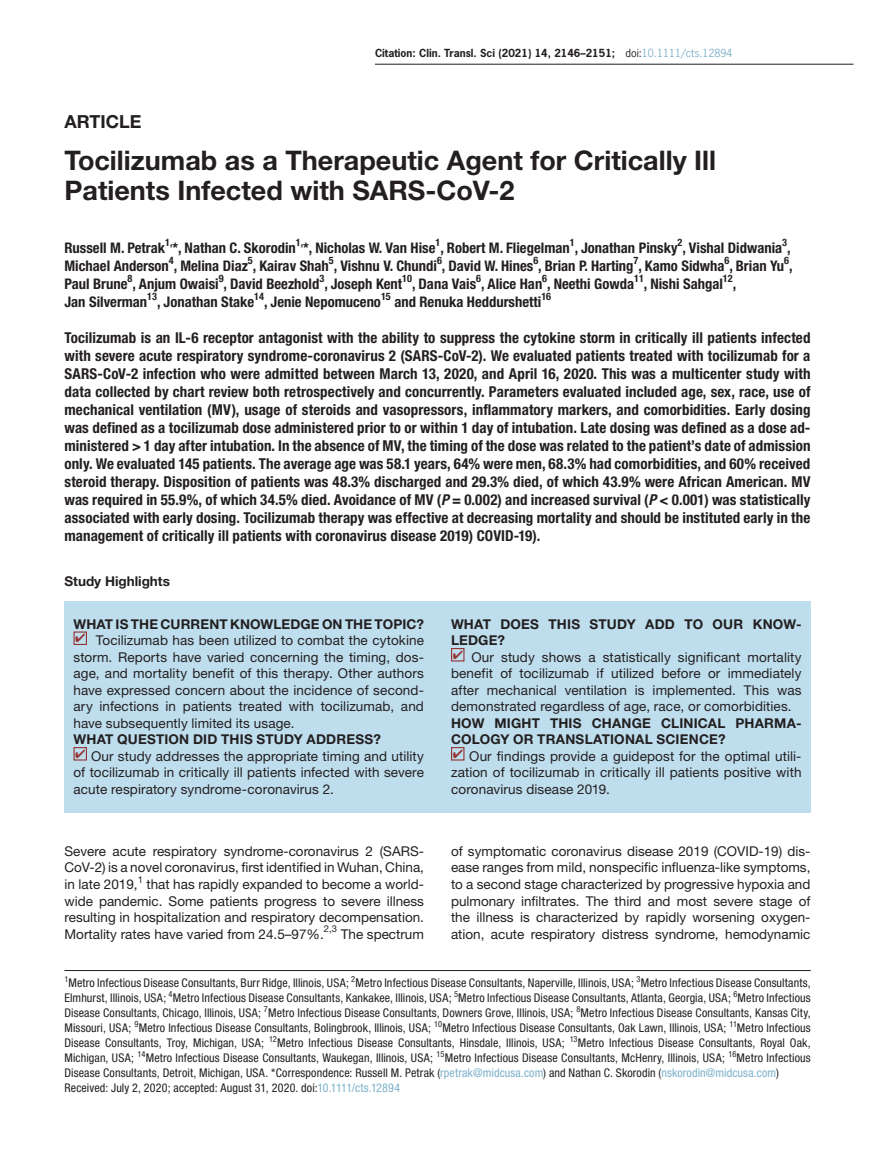
<style>
.page{position:relative;width:891px;height:1175px;background:#fff}
.page>*{position:absolute;margin:0;border:0;box-sizing:border-box;transform-origin:0 0}
.t1{font:700 27px/30px "Helvetica Neue LT Std";color:#231f20}
.t2{font:700 18px "Helvetica Neue LT Std";color:#231f20}
.t3{font:700 condensed 15px/18px "Helvetica Neue LT Std";letter-spacing:.005em;color:#231f20;text-align:justify}
.t4{font:700 condensed 14.7px/18px "Helvetica Neue LT Std";color:#231f20}
.t5{font:13.5px/16.5px "Helvetica Neue LT Std";letter-spacing:.005em;color:#231f20;text-align:justify}
.t6{font:700 13.5px/16.5px "Helvetica Neue LT Std";letter-spacing:.015em;color:#231f20}
.t7{font:condensed 12px/15px "Helvetica Neue LT Std";letter-spacing:.01em;color:#231f20}
.t8{font:700 10.5px "News Gothic Std";color:#231f20}
.t9{font:condensed 8.4px "Helvetica Neue LT Std";color:#231f20}
.s1{font-weight:400}
.s2{font-weight:400;color:#7cb1ca}
.s3{font-style:italic}
.s4{color:#7cb1ca}
</style>
<div class="page">
<hr style="left:375px;top:64px;width:479px;height:1px;background:#231f20">
<hr style="left:64px;top:970px;width:747px;height:1px;background:#231f20">
<div style="left:64px;top:558px;width:747px;height:254px;background:#bedded"></div>
<div style="left:52px;top:555px;width:771px;height:45px;background:#fff"></div>
<div style="left:74px;top:631px;width:13px;height:14px;border:1px solid #943433"></div>
<div style="left:74px;top:747px;width:13px;height:13px;border:1px solid #943433"></div>
<div style="left:451px;top:648px;width:14px;height:13px;border:1px solid #943433"></div>
<div style="left:451px;top:747px;width:14px;height:13px;border:1px solid #943433"></div>
<p class="t8" style="left:375px;top:46px;width:359px">Citation: Clin. Transl. Sci (2021) 14, 2146–2151; <span class="s1">doi:</span><span class="s2">10.1111/cts.12894</span></p>
<h2 class="t2" style="left:64px;top:111px;width:78px">ARTICLE</h2>
<h1 class="t1" style="left:64px;top:145px;width:653px">Tocilizumab as a Therapeutic Agent for Critically Ill<br>Patients Infected with SARS-CoV-2</h1>
<p class="t4" style="left:64px;top:238px;width:730px">Russell M. Petrak<sup>1,</sup>*, Nathan C. Skorodin<sup>1,</sup>*, Nicholas W. Van Hise<sup>1</sup>, Robert M. Fliegelman<sup>1</sup>, Jonathan Pinsky<sup>2</sup>, Vishal Didwania<sup>3</sup>, Michael Anderson<sup>4</sup>, Melina Diaz<sup>5</sup>, Kairav Shah<sup>5</sup>, Vishnu V. Chundi<sup>6</sup>, David W. Hines<sup>6</sup>, Brian P. Harting<sup>7</sup>, Kamo Sidwha<sup>6</sup>, Brian Yu<sup>6</sup>, Paul Brune<sup>8</sup>, Anjum Owaisi<sup>9</sup>, David Beezhold<sup>3</sup>, Joseph Kent<sup>10</sup>, Dana Vais<sup>6</sup>, Alice Han<sup>6</sup>, Neethi Gowda<sup>11</sup>, Nishi Sahgal<sup>12</sup>,<br>Jan Silverman<sup>13</sup>, Jonathan Stake<sup>14</sup>, Jenie Nepomuceno<sup>15</sup> and Renuka Heddurshetti<sup>16</sup></p>
<p class="t3" style="left:64px;top:328px;width:748px">Tocilizumab is an IL-6 receptor antagonist with the ability to suppress the cytokine storm in critically ill patients infected with severe acute respiratory syndrome-coronavirus 2 (SARS-CoV-2). We evaluated patients treated with tocilizumab for a SARS-CoV-2 infection who were admitted between March 13, 2020, and April 16, 2020. This was a multicenter study with data collected by chart review both retrospectively and concurrently. Parameters evaluated included age, sex, race, use of mechanical ventilation (MV), usage of steroids and vasopressors, inflammatory markers, and comorbidities. Early dosing was defined as a tocilizumab dose administered prior to or within 1 day of intubation. Late dosing was defined as a dose ad&shy;ministered &gt; 1 day after intubation. In the absence of MV, the timing of the dose was related to the patient’s date of admission only. We evaluated 145 patients. The average age was 58.1 years, 64% were men, 68.3% had comorbidities, and 60% received steroid therapy. Disposition of patients was 48.3% discharged and 29.3% died, of which 43.9% were African American. MV was required in 55.9%, of which 34.5% died. Avoidance of MV (<span class="s3">P</span> = 0.002) and increased survival (<span class="s3">P</span> &lt; 0.001) was statistically associated with early dosing. Tocilizumab therapy was effective at decreasing mortality and should be instituted early in the management of critically ill patients with coronavirus disease 2019) COVID-19).</p>
<p class="t6" style="left:64px;top:572px;width:107px">Study Highlights</p>
<p class="t6" style="left:74px;top:615px;width:352px">WHAT IS THE CURRENT KNOWLEDGE ON THE TOPIC?</p>
<p class="t5" style="left:74px;top:631px;width:352px"><sup>✔</sup> Tocilizumab has been utilized to combat the cytokine storm. Reports have varied concerning the timing, dos&shy;age, and mortality benefit of this therapy. Other authors have expressed concern about the incidence of second&shy;ary infections in patients treated with tocilizumab, and have subsequently limited its usage.</p>
<p class="t6" style="left:74px;top:730px;width:309px">WHAT QUESTION DID THIS STUDY ADDRESS?</p>
<p class="t5" style="left:74px;top:747px;width:352px"><sup>✔</sup> Our study addresses the appropriate timing and utility of tocilizumab in critically ill patients infected with severe acute respiratory syndrome-coronavirus 2.</p>
<p class="t6" style="left:451px;top:615px;width:352px">WHAT DOES THIS STUDY ADD TO OUR KNOW-<br>LEDGE?</p>
<p class="t5" style="left:451px;top:648px;width:352px"><sup>✔</sup> Our study shows a statistically significant mortality benefit of tocilizumab if utilized before or immediately after mechanical ventilation is implemented. This was demonstrated regardless of age, race, or comorbidities.</p>
<p class="t6" style="left:451px;top:714px;width:351px">HOW MIGHT THIS CHANGE CLINICAL PHARMA-<br>COLOGY OR TRANSLATIONAL SCIENCE?</p>
<p class="t5" style="left:451px;top:747px;width:352px"><sup>✔</sup> Our findings provide a guidepost for the optimal utili&shy;zation of tocilizumab in critically ill patients positive with coronavirus disease 2019.</p>
<p class="t5" style="left:64px;top:842px;width:361px">Severe acute respiratory syndrome-coronavirus 2 (SARS-CoV-2) is a novel coronavirus, first identified in Wuhan, China, in late 2019,<sup>1</sup> that has rapidly expanded to become a world&shy;wide pandemic. Some patients progress to severe illness resulting in hospitalization and respiratory decompensation.<br>Mortality rates have varied from 24.5–97%.<sup>2,3</sup> The spectrum</p>
<p class="t5" style="left:451px;top:842px;width:361px">of symptomatic coronavirus disease 2019 (COVID-19) dis&shy;ease ranges from mild, nonspecific influenza-like symptoms, to a second stage characterized by progressive hypoxia and pulmonary infiltrates. The third and most severe stage of the illness is characterized by rapidly worsening oxygen&shy;ation, acute respiratory distress syndrome, hemodynamic</p>
<p class="t9" style="left:64px;top:974px;width:6px">1</p>
<p class="t7" style="left:68px;top:975px;width:282px">Metro Infectious Disease Consultants, Burr Ridge, Illinois, USA;</p>
<p class="t9" style="left:351px;top:974px;width:6px">2</p>
<p class="t7" style="left:356px;top:975px;width:280px">Metro Infectious Disease Consultants, Naperville, Illinois, USA;</p>
<p class="t9" style="left:636px;top:974px;width:6px">3</p>
<p class="t7" style="left:64px;top:975px;width:748px;text-indent:576px">Metro Infectious Disease Consultants, Elmhurst, Illinois, USA; <sup>4</sup>Metro Infectious Disease Consultants, Kankakee, Illinois, USA; <sup>5</sup>Metro Infectious Disease Consultants, Atlanta, Georgia, USA; <sup>6</sup>Metro Infectious Disease Consultants, Chicago, Illinois, USA; <sup>7</sup>Metro Infectious Disease Consultants, Downers Grove, Illinois, USA; <sup>8</sup>Metro Infectious Disease Consultants, Kansas City, Missouri, USA; <sup>9</sup>Metro Infectious Disease Consultants, Bolingbrook, Illinois, USA; <sup>10</sup>Metro Infectious Disease Consultants, Oak Lawn, Illinois, USA; <sup>11</sup>Metro Infectious Disease Consultants, Troy, Michigan, USA; <sup>12</sup>Metro Infectious Disease Consultants, Hinsdale, Illinois, USA; <sup>13</sup>Metro Infectious Disease Consultants, Royal Oak, Michigan, USA; <sup>14</sup>Metro Infectious Disease Consultants, Waukegan, Illinois, USA; <sup>15</sup>Metro Infectious Disease Consultants, McHenry, Illinois, USA; <sup>16</sup>Metro Infectious Disease Consultants, Detroit, Michigan, USA. *Correspondence: Russell M. Petrak (<span class="s4">rpetrak@midcusa.com</span>) and Nathan C. Skorodin (<span class="s4">nskorodin@midcusa.com</span>)<br>Received: July 2, 2020; accepted: August 31, 2020. doi:<span class="s4">10.1111/cts.12894</span></p>
</div>
